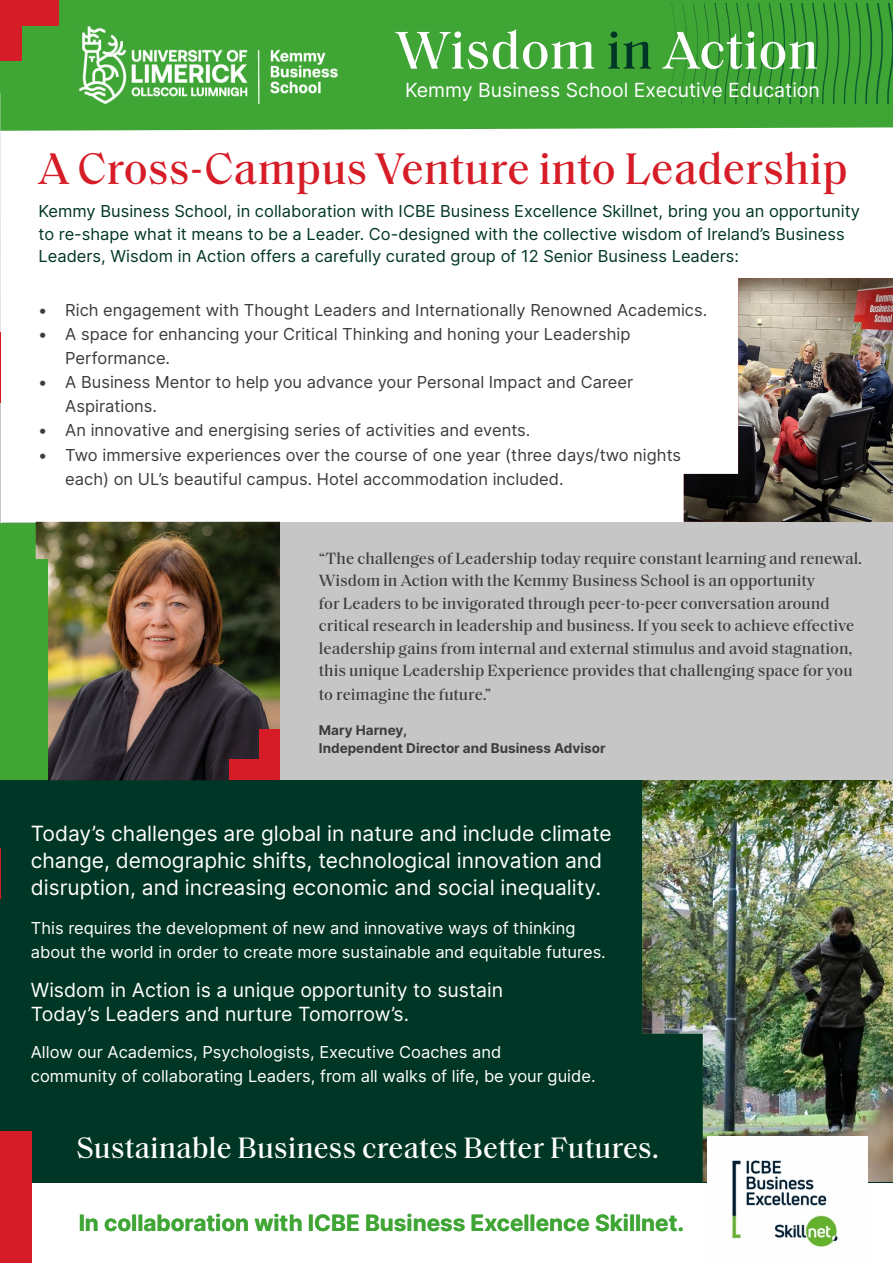
<style>
.page{position:relative;width:893px;height:1263px;background:#fff}
.page>*{position:absolute;margin:0;border:0;box-sizing:border-box;transform-origin:0 0}
.t1{font:500 54px "Saol Text";color:#fff}
.t2{font:500 45px "Saol Text";color:#d61c26}
.t3{font:500 30px "Saol Text";color:#fff}
.t4{font:700 22.5px "Inter";color:#3fa535}
.t5{font:21px/27px "Inter";color:#fff}
.t6{font:19.5px/24px "Inter";color:#fff}
.t7{font:500 16.5px/22.5px "Saol Text";color:#3c3c3b}
.t8{font:16.5px/24px "Inter";color:#3c3c3b}
.t9{font:16.5px/22.5px "Inter";color:#003626}
.t10{font:16.5px/24px "Inter";color:#fff}
.t11{font:700 13.5px/18px "Inter";color:#3c3c3b}
.s1{color:#003626}
</style>
<div class="page">
<img style="left:0;top:131px;width:1px;height:271px">
<div style="left:0;top:766px;width:893px;height:416px;background:#003626"></div>
<div style="left:0;top:0;width:893px;height:131px;background:#3fa535"></div>
<img style="left:672px;top:4px;width:221px;height:99px">
<div style="left:0;top:1131px;width:32px;height:132px;background:#d61c26"></div>
<div style="left:0;top:0;width:58px;height:26px;background:#d61c26"></div>
<div style="left:0;top:0;width:21px;height:61px;background:#d61c26"></div>
<img style="left:80px;top:27px;width:257px;height:76px">
<img style="left:642px;top:779px;width:251px;height:403px">
<img style="left:707px;top:1136px;width:160px;height:112px">
<hr style="left:0;top:849px;width:1px;height:50px;background:#d61c26">
<div style="left:3px;top:522px;width:890px;height:257px;background:#c6c6c6"></div>
<div style="left:0;top:523px;width:94px;height:256px;background:#3fa535"></div>
<img style="left:36px;top:522px;width:244px;height:258px">
<img style="left:684px;top:278px;width:209px;height:244px">
<div style="left:260px;top:729px;width:20px;height:51px;background:#d61c26"></div>
<div style="left:230px;top:759px;width:50px;height:21px;background:#d61c26"></div>
<h1 class="t1" style="left:395px;top:11px;width:424px">Wisdom <span class="s1">in</span> Action</h1>
<p class="t6" style="left:405px;top:78px;width:416px">Kemmy Business School Executive Education</p>
<h2 class="t2" style="left:38px;top:136px;width:811px">A Cross-Campus Venture into Leadership</h2>
<p class="t9" style="left:38px;top:200px;width:823px">Kemmy Business School, in collaboration with ICBE Business Excellence Skillnet, bring you an opportunity to re-shape what it means to be a Leader. Co-designed with the collective wisdom of Ireland’s Business<br>Leaders, Wisdom in Action offers a carefully curated group of 12 Senior Business Leaders:</p>
<p class="t8" style="left:38px;top:298px;width:671px">• Rich engagement with Thought Leaders and Internationally Renowned Academics.</p>
<p class="t8" style="left:65px;top:322px;width:567px;text-indent:-27px">• A space for enhancing your Critical Thinking and honing your Leadership<br>Performance.</p>
<p class="t8" style="left:65px;top:370px;width:569px;text-indent:-27px">• A Business Mentor to help you advance your Personal Impact and Career<br>Aspirations.</p>
<p class="t8" style="left:38px;top:418px;width:494px">• An innovative and energising series of activities and events.</p>
<p class="t8" style="left:65px;top:442px;width:617px;text-indent:-27px">• Two immersive experiences over the course of one year (three days/two nights each) on UL’s beautiful campus. Hotel accommodation included.</p>
<p class="t7" style="left:319px;top:546px;width:545px">“The challenges of Leadership today require constant learning and renewal.<br>Wisdom in Action with the Kemmy Business School is an opportunity<br>for Leaders to be invigorated through peer-to-peer conversation around critical research in leadership and business. If you seek to achieve effective leadership gains from internal and external stimulus and avoid stagnation, this unique Leadership Experience provides that challenging space for you</p>
<p class="t7" style="left:319px;top:682px;width:174px">to reimagine the future.”</p>
<p class="t11" style="left:319px;top:721px;width:288px">Mary Harney,<br>Independent Director and Business Advisor</p>
<p class="t5" style="left:31px;top:819px;width:582px">Today’s challenges are global in nature and include climate change, demographic shifts, technological innovation and disruption, and increasing economic and social inequality.</p>
<p class="t10" style="left:31px;top:915px;width:576px">This requires the development of new and innovative ways of thinking about the world in order to create more sustainable and equitable futures.</p>
<p class="t6" style="left:31px;top:977px;width:474px">Wisdom in Action is a unique opportunity to sustain<br>Today’s Leaders and nurture Tomorrow’s.</p>
<p class="t10" style="left:31px;top:1040px;width:566px">Allow our Academics, Psychologists, Executive Coaches and<br>community of collaborating Leaders, from all walks of life, be your guide.</p>
<h3 class="t3" style="left:76px;top:1126px;width:584px">Sustainable Business creates Better Futures.</h3>
<h3 class="t4" style="left:79px;top:1206px;width:607px">In collaboration with ICBE Business Excellence Skillnet.</h3>
</div>
